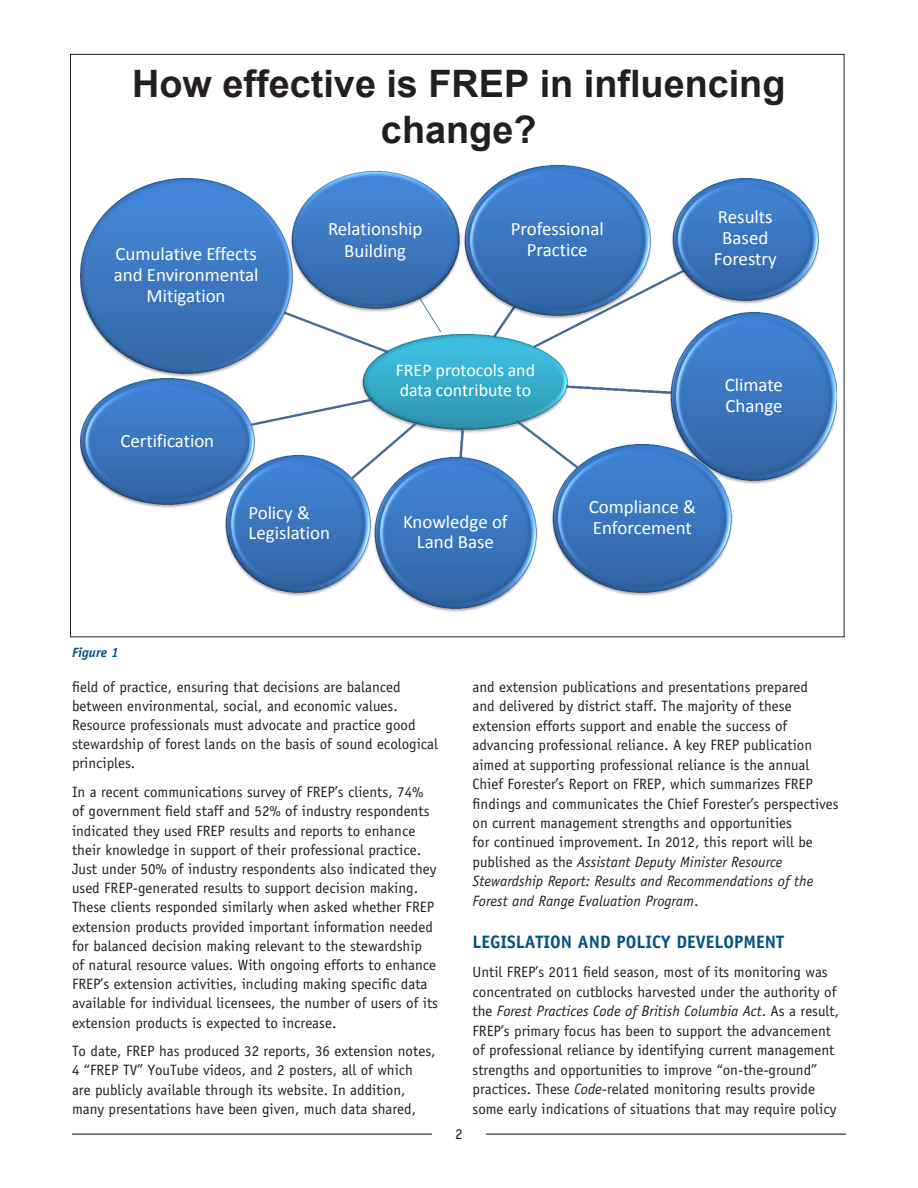
<style>
.page{position:relative;width:918px;height:1188px;background:#fff}
.page>*{position:absolute;margin:0;border:0;box-sizing:border-box;transform-origin:0 0}
.t1{font:700 37.8px/45.5px "Arial";color:#231f20;text-align:center}
.t2{font:18.9px/20.7px "Calibri";color:#fff;text-align:center}
.QP_Heading_2{font:700 18px "Officina Sans";color:#005480}
.t3{font:17.85px/19.5px "Calibri";color:#fff}
.QP_Body{font:15px/19.2px "Officina Sans";color:#231f20}
.QP_Caption_-_Figure{font:italic 700 13.5px "Officina Sans";color:#005480}
.s1{font-style:italic}
</style>
<div class="page">
<hr style="left:72px;top:1134px;width:360px;height:1px;background:#231f20">
<hr style="left:486px;top:1134px;width:360px;height:1px;background:#231f20">
<img style="left:362px;top:333px;width:207px;height:100px">
<img style="left:494px;top:321px;width:21px;height:16px">
<img style="left:463px;top:164px;width:189px;height:157px">
<img style="left:533px;top:269px;width:136px;height:78px">
<img style="left:669px;top:177px;width:151px;height:127px">
<img style="left:566px;top:385px;width:102px;height:8px">
<img style="left:668px;top:311px;width:169px;height:173px">
<img style="left:517px;top:421px;width:52px;height:27px">
<img style="left:550px;top:442px;width:185px;height:154px">
<img style="left:459px;top:428px;width:5px;height:28px">
<img style="left:374px;top:456px;width:164px;height:156px">
<img style="left:362px;top:422px;width:56px;height:57px">
<img style="left:225px;top:454px;width:149px;height:142px">
<img style="left:258px;top:399px;width:114px;height:27px">
<img style="left:81px;top:379px;width:177px;height:130px">
<img style="left:295px;top:315px;width:92px;height:37px">
<img style="left:81px;top:177px;width:214px;height:202px">
<svg style="left:429px;top:314px;width:12px;height:18px"></svg>
<img style="left:288px;top:170px;width:173px;height:144px">
<p class="t1" style="left:132px;top:62px;width:655px">How effective is FREP in influencing change?</p>
<p class="t2" style="left:114px;top:244px;width:146px">Cumulative Effects and Environmental<br>Mitigation</p>
<p class="t2" style="left:120px;top:430px;width:95px">Certification</p>
<p class="t2" style="left:328px;top:217px;width:96px;line-height:22.6px">Relationship<br>Building</p>
<p class="t2" style="left:511px;top:219px;width:95px">Professional<br>Practice</p>
<p class="t2" style="left:714px;top:207px;width:64px">Results<br>Based<br>Forestry</p>
<p class="t3" style="left:396px;top:361px;width:141px">FREP protocols and data contribute to</p>
<p class="t2" style="left:725px;top:375px;width:60px;text-align:left">Climate<br>Change</p>
<p class="t2" style="left:248px;top:502px;width:83px;text-align:left">Policy &amp;<br>Legislation</p>
<p class="t2" style="left:403px;top:511px;width:106px">Knowledge of<br>Land Base</p>
<p class="t2" style="left:589px;top:496px;width:109px;text-align:left">Compliance &amp;<br>Enforcement</p>
<p class="QP_Caption_-_Figure" style="left:72px;top:644px;width:48px">Figure 1</p>
<p class="QP_Body" style="left:72px;top:677px;width:368px">field of practice, ensuring that decisions are balanced between environmental, social, and economic values.<br>Resource professionals must advocate and practice good stewardship of forest lands on the basis of sound ecological principles.</p>
<p class="QP_Body" style="left:72px;top:782px;width:368px">In a recent communications survey of FREP’s clients, 74% of government field staff and 52% of industry respondents indicated they used FREP results and reports to enhance their knowledge in support of their professional practice.<br>Just under 50% of industry respondents also indicated they used FREP-generated results to support decision making.<br>These clients responded similarly when asked whether FREP extension products provided important information needed for balanced decision making relevant to the stewardship<br>of natural resource values. With ongoing efforts to enhance FREP’s extension activities, including making specific data available for individual licensees, the number of users of its extension products is expected to increase.</p>
<p class="QP_Body" style="left:72px;top:1042px;width:365px">To date, FREP has produced 32 reports, 36 extension notes, 4 “FREP TV” YouTube videos, and 2 posters, all of which<br>are publicly available through its website. In addition, many presentations have been given, much data shared,</p>
<p class="QP_Body" style="left:455px;top:1124px;width:9px">2</p>
<p class="QP_Body" style="left:472px;top:677px;width:368px">and extension publications and presentations prepared<br>and delivered by district staff. The majority of these extension efforts support and enable the success of advancing professional reliance. A key FREP publication aimed at supporting professional reliance is the annual Chief Forester’s Report on FREP, which summarizes FREP findings and communicates the Chief Forester’s perspectives on current management strengths and opportunities<br>for continued improvement. In 2012, this report will be published as the <span class="s1">Assistant Deputy Minister Resource Stewardship Report: Results and Recommendations of the Forest and Range Evaluation Program</span>.</p>
<p class="QP_Heading_2" style="left:472px;top:931px;width:313px">LEGISLATION AND POLICY DEVELOPMENT</p>
<p class="QP_Body" style="left:472px;top:963px;width:368px">Until FREP’s 2011 field season, most of its monitoring was concentrated on cutblocks harvested under the authority of the <span class="s1">Forest Practices Code of British Columbia Act</span>. As a result, FREP’s primary focus has been to support the advancement of professional reliance by identifying current management strengths and opportunities to improve “on‑the‑ground” practices. These <span class="s1">Code</span>-related monitoring results provide some early indications of situations that may require policy</p>
</div>
